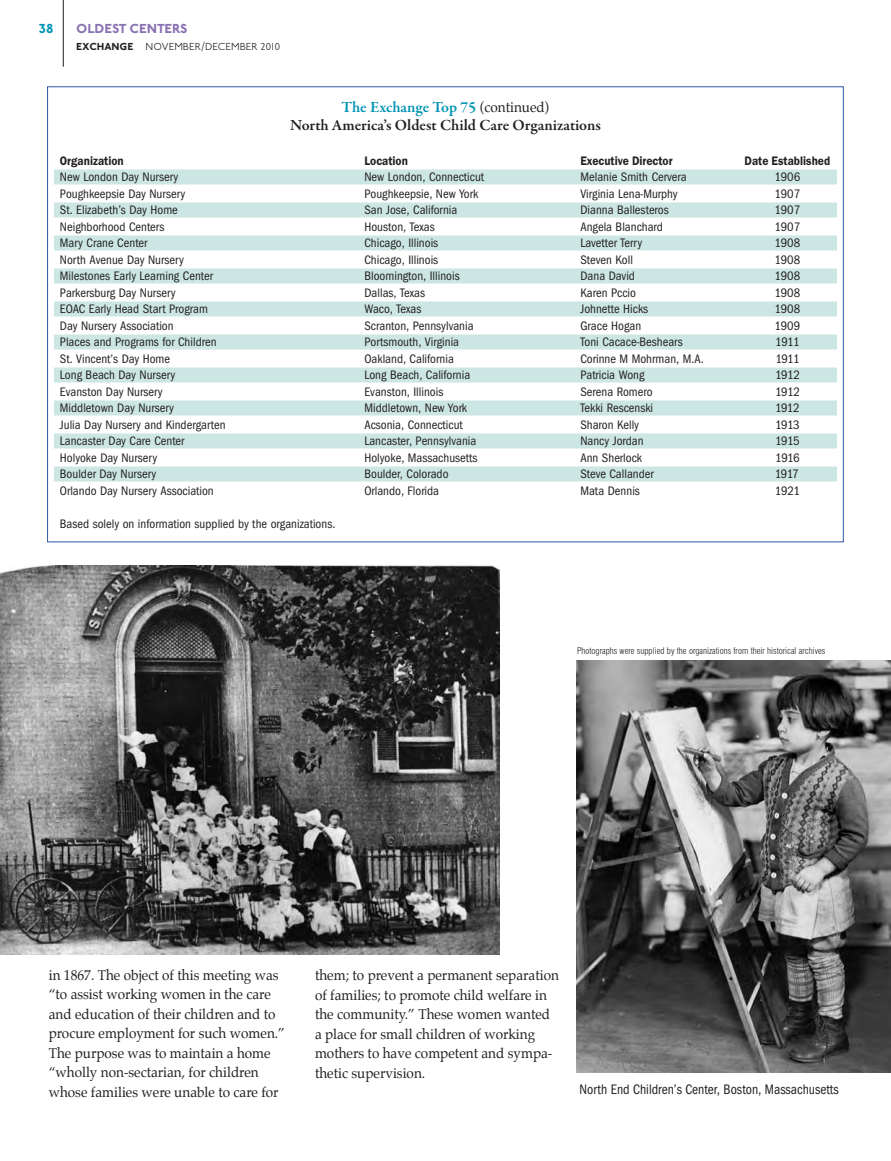
<style>
.page{position:relative;width:891px;height:1161px;background:#fff}
.page>*{position:absolute;margin:0;border:0;box-sizing:border-box;transform-origin:0 0}
.t1{font:600 15.75px/18px "Garamond Premr Pro";color:#231f20;text-align:center}
.t2{font:14.25px/19.5px "Palatino";color:#231f20;scale:.95 1}
.t3{font:14.25px "Franklin Got Cd ITC";color:#231f20;scale:.95 1}
.t4{font:700 13.5px "Johnston ITC";letter-spacing:-.015em;color:#8972b3}
.t5{font:700 13.5px "Johnston ITC";color:#0093b4}
.t6{font:12.75px "Franklin Got Cd ITC";color:#231f20}
.t7{font:600 12.75px "Franklin Got ITC";color:#231f20;scale:.9 1}
.t8{font:300 10.5px "Johnston ITC";color:#231f20}
.t9{font:300 condensed 9px "Swiss 721 BT";color:#231f20}
.s1{font-weight:700}
.s2{color:#0093b4}
.s3{font-family:"Palatino";font-weight:400;font-size:14.25px}
</style>
<div class="page">
<hr style="left:63px;top:0;width:1px;height:67px;background:#231f20">
<div style="left:54px;top:170px;width:783px;height:14px;background:#cce7e3"></div>
<div style="left:54px;top:202px;width:783px;height:16px;background:#cce7e3"></div>
<div style="left:54px;top:236px;width:783px;height:14px;background:#cce7e3"></div>
<div style="left:54px;top:268px;width:783px;height:16px;background:#cce7e3"></div>
<div style="left:54px;top:302px;width:783px;height:14px;background:#cce7e3"></div>
<div style="left:54px;top:334px;width:783px;height:16px;background:#cce7e3"></div>
<div style="left:54px;top:368px;width:783px;height:14px;background:#cce7e3"></div>
<div style="left:54px;top:400px;width:783px;height:16px;background:#cce7e3"></div>
<div style="left:54px;top:434px;width:783px;height:14px;background:#cce7e3"></div>
<div style="left:54px;top:466px;width:783px;height:16px;background:#cce7e3"></div>
<img style="left:576px;top:660px;width:315px;height:413px">
<img style="left:0;top:566px;width:500px;height:389px">
<p class="t5" style="left:38px;top:21px;width:17px">38</p>
<p class="t4" style="left:76px;top:21px;width:113px">OLDEST CENTERS</p>
<p class="t8" style="left:76px;top:40px;width:206px"><span class="s1">EXCHANGE</span> NOVEMBER/DECEMBER 2010</p>
<p class="t1" style="left:290px;top:99px;width:312px"><span class="s2">The Exchange Top 75</span> <span class="s3">(continued)<br></span>North America’s Oldest Child Care Organizations</p>
<p class="t7" style="left:60px;top:153px;width:72px">Organization</p>
<p class="t7" style="left:364px;top:153px;width:50px">Location</p>
<p class="t7" style="left:580px;top:153px;width:104px">Executive Director</p>
<p class="t7" style="left:745px;top:153px;width:97px">Date Established</p>
<p class="t6" style="left:60px;top:170px;width:120px">New London Day Nursery</p>
<p class="t6" style="left:364px;top:170px;width:121px">New London, Connecticut</p>
<p class="t6" style="left:580px;top:170px;width:108px">Melanie Smith Cervera</p>
<p class="t6" style="left:775px;top:170px;width:27px">1906</p>
<p class="t6" style="left:60px;top:187px;width:127px">Poughkeepsie Day Nursery</p>
<p class="t6" style="left:364px;top:187px;width:115px">Poughkeepsie, New York</p>
<p class="t6" style="left:580px;top:187px;width:99px">Virginia Lena-Murphy</p>
<p class="t6" style="left:775px;top:187px;width:27px">1907</p>
<p class="t6" style="left:60px;top:203px;width:119px">St. Elizabeth’s Day Home</p>
<p class="t6" style="left:364px;top:203px;width:94px">San Jose, California</p>
<p class="t6" style="left:580px;top:203px;width:90px">Dianna Ballesteros</p>
<p class="t6" style="left:775px;top:203px;width:27px">1907</p>
<p class="t6" style="left:60px;top:220px;width:106px">Neighborhood Centers</p>
<p class="t6" style="left:364px;top:220px;width:72px">Houston, Texas</p>
<p class="t6" style="left:580px;top:220px;width:84px">Angela Blanchard</p>
<p class="t6" style="left:775px;top:220px;width:27px">1907</p>
<p class="t6" style="left:60px;top:236px;width:89px">Mary Crane Center</p>
<p class="t6" style="left:364px;top:236px;width:75px">Chicago, Illinois</p>
<p class="t6" style="left:580px;top:236px;width:63px">Lavetter Terry</p>
<p class="t6" style="left:775px;top:236px;width:27px">1908</p>
<p class="t6" style="left:60px;top:253px;width:125px">North Avenue Day Nursery</p>
<p class="t6" style="left:364px;top:253px;width:75px">Chicago, Illinois</p>
<p class="t6" style="left:580px;top:253px;width:54px">Steven Koll</p>
<p class="t6" style="left:775px;top:253px;width:27px">1908</p>
<p class="t6" style="left:60px;top:269px;width:155px">Milestones Early Learning Center</p>
<p class="t6" style="left:364px;top:269px;width:97px">Bloomington, Illinois</p>
<p class="t6" style="left:580px;top:269px;width:56px">Dana David</p>
<p class="t6" style="left:775px;top:269px;width:27px">1908</p>
<p class="t6" style="left:60px;top:286px;width:117px">Parkersburg Day Nursery</p>
<p class="t6" style="left:364px;top:286px;width:62px">Dallas, Texas</p>
<p class="t6" style="left:580px;top:286px;width:57px">Karen Pccio</p>
<p class="t6" style="left:775px;top:286px;width:27px">1908</p>
<p class="t6" style="left:60px;top:302px;width:150px">EOAC Early Head Start Program</p>
<p class="t6" style="left:364px;top:302px;width:59px">Waco, Texas</p>
<p class="t6" style="left:580px;top:302px;width:69px">Johnette Hicks</p>
<p class="t6" style="left:775px;top:302px;width:27px">1908</p>
<p class="t6" style="left:60px;top:319px;width:115px">Day Nursery Association</p>
<p class="t6" style="left:364px;top:319px;width:111px">Scranton, Pennsylvania</p>
<p class="t6" style="left:580px;top:319px;width:62px">Grace Hogan</p>
<p class="t6" style="left:775px;top:319px;width:27px">1909</p>
<p class="t6" style="left:60px;top:335px;width:158px">Places and Programs for Children</p>
<p class="t6" style="left:364px;top:335px;width:96px">Portsmouth, Virginia</p>
<p class="t6" style="left:580px;top:335px;width:104px">Toni Cacace-Beshears</p>
<p class="t6" style="left:775px;top:335px;width:26px">1911</p>
<p class="t6" style="left:60px;top:352px;width:112px">St. Vincent’s Day Home</p>
<p class="t6" style="left:364px;top:352px;width:91px">Oakland, California</p>
<p class="t6" style="left:580px;top:352px;width:125px">Corinne M Mohrman, M.A.</p>
<p class="t6" style="left:775px;top:352px;width:26px">1911</p>
<p class="t6" style="left:60px;top:368px;width:117px">Long Beach Day Nursery</p>
<p class="t6" style="left:364px;top:368px;width:107px">Long Beach, California</p>
<p class="t6" style="left:580px;top:368px;width:66px">Patricia Wong</p>
<p class="t6" style="left:775px;top:368px;width:26px">1912</p>
<p class="t6" style="left:60px;top:385px;width:104px">Evanston Day Nursery</p>
<p class="t6" style="left:364px;top:385px;width:80px">Evanston, Illinois</p>
<p class="t6" style="left:580px;top:385px;width:74px">Serena Romero</p>
<p class="t6" style="left:775px;top:385px;width:26px">1912</p>
<p class="t6" style="left:60px;top:401px;width:116px">Middletown Day Nursery</p>
<p class="t6" style="left:364px;top:401px;width:104px">Middletown, New York</p>
<p class="t6" style="left:580px;top:401px;width:74px">Tekki Rescenski</p>
<p class="t6" style="left:775px;top:401px;width:26px">1912</p>
<p class="t6" style="left:60px;top:418px;width:167px">Julia Day Nursery and Kindergarten</p>
<p class="t6" style="left:364px;top:418px;width:100px">Acsonia, Connecticut</p>
<p class="t6" style="left:580px;top:418px;width:60px">Sharon Kelly</p>
<p class="t6" style="left:775px;top:418px;width:26px">1913</p>
<p class="t6" style="left:60px;top:434px;width:126px">Lancaster Day Care Center</p>
<p class="t6" style="left:364px;top:434px;width:113px">Lancaster, Pennsylvania</p>
<p class="t6" style="left:580px;top:434px;width:65px">Nancy Jordan</p>
<p class="t6" style="left:775px;top:434px;width:26px">1915</p>
<p class="t6" style="left:60px;top:451px;width:99px">Holyoke Day Nursery</p>
<p class="t6" style="left:364px;top:451px;width:114px">Holyoke, Massachusetts</p>
<p class="t6" style="left:580px;top:451px;width:63px">Ann Sherlock</p>
<p class="t6" style="left:775px;top:451px;width:26px">1916</p>
<p class="t6" style="left:60px;top:467px;width:98px">Boulder Day Nursery</p>
<p class="t6" style="left:364px;top:467px;width:86px">Boulder, Colorado</p>
<p class="t6" style="left:580px;top:467px;width:75px">Steve Callander</p>
<p class="t6" style="left:775px;top:467px;width:25px">1917</p>
<p class="t6" style="left:60px;top:484px;width:155px">Orlando Day Nursery Association</p>
<p class="t6" style="left:364px;top:484px;width:76px">Orlando, Florida</p>
<p class="t6" style="left:580px;top:484px;width:61px">Mata Dennis</p>
<p class="t6" style="left:775px;top:484px;width:26px">1921</p>
<p class="t6" style="left:60px;top:517px;width:277px">Based solely on information supplied by the organizations.</p>
<p class="t9" style="left:577px;top:645px;width:250px">Photographs were supplied by the organizations from their historical archives</p>
<p class="t2" style="left:49px;top:965px;width:250px">in 1867. The object of this meeting was “to assist working women in the care and education of their children and to procure employment for such women.” The purpose was to maintain a home “wholly non-sectarian, for children whose families were unable to care for</p>
<p class="t2" style="left:315px;top:965px;width:258px">them; to prevent a permanent separation of families; to promote child welfare in the community.” These women wanted a place for small children of working mothers to have competent and sympa&shy;thetic supervision.</p>
<p class="t3" style="left:580px;top:1082px;width:274px">North End Children’s Center, Boston, Massachusetts</p>
</div>
